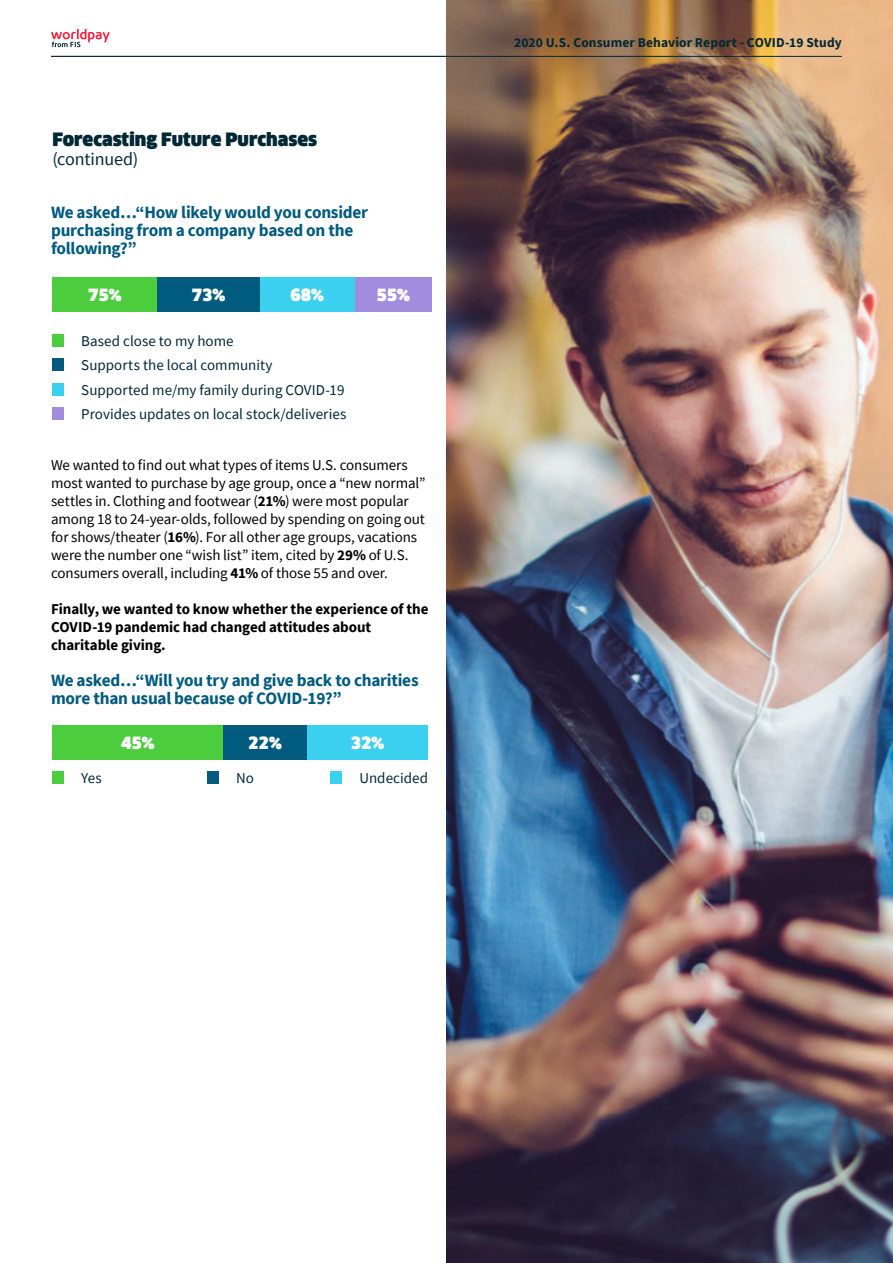
<style>
.page{position:relative;width:893px;height:1263px;background:#fff}
.page>*{position:absolute;margin:0;border:0;box-sizing:border-box;transform-origin:0 0}
.t1{font:900 18px "Clan Offc Pro";color:#012834}
.t2{font:18px "Source Sans Pro";letter-spacing:-.005em;color:#012834}
.t3{font:700 17.25px/18px "Source Sans Pro";letter-spacing:-.015em;color:#015b7e}
.t4{font:900 16.5px "Clan Offc Pro";color:#fff}
.t5{font:15px/18px "Source Sans Pro";letter-spacing:-.01em;color:#000}
.t6{font:15px/24.5px "Source Sans Pro";color:#012834}
.t7{font:700 15px/18px "Source Sans Pro";letter-spacing:-.005em;color:#000}
.t8{font:700 13.5px "Source Sans Pro";letter-spacing:.01em;color:#012834}
.s1{font-weight:700}
</style>
<div class="page">
<svg style="left:51px;top:29px;width:59px;height:18px"></svg>
<div style="left:52px;top:334px;width:12px;height:12px;background:#4bcd3e"></div>
<div style="left:52px;top:359px;width:12px;height:12px;background:#015b7e"></div>
<div style="left:52px;top:383px;width:12px;height:12px;background:#3bcff0"></div>
<div style="left:52px;top:408px;width:12px;height:12px;background:#a18cde"></div>
<div style="left:355px;top:277px;width:77px;height:35px;background:#a18cde"></div>
<div style="left:260px;top:277px;width:95px;height:35px;background:#3bcff0"></div>
<div style="left:157px;top:277px;width:103px;height:35px;background:#015b7e"></div>
<div style="left:52px;top:277px;width:105px;height:35px;background:#4bcd3e"></div>
<div style="left:52px;top:771px;width:12px;height:13px;background:#4bcd3e"></div>
<div style="left:207px;top:771px;width:12px;height:13px;background:#015b7e"></div>
<div style="left:331px;top:771px;width:11px;height:13px;background:#3bcff0"></div>
<div style="left:307px;top:726px;width:121px;height:34px;background:#3bcff0"></div>
<div style="left:223px;top:726px;width:84px;height:34px;background:#015b7e"></div>
<div style="left:52px;top:726px;width:171px;height:34px;background:#4bcd3e"></div>
<img style="left:446px;top:0;width:447px;height:1263px">
<hr style="left:51px;top:56px;width:791px;height:1px;background:#012834">
<p class="t1" style="left:52px;top:128px;width:266px">Forecasting Future Purchases</p>
<p class="t2" style="left:52px;top:148px;width:87px">(continued)</p>
<p class="t3" style="left:51px;top:203px;width:319px">We asked…“How likely would you consider purchasing from a company based on the following?”</p>
<p class="t4" style="left:88px;top:286px;width:35px">75%</p>
<p class="t4" style="left:192px;top:286px;width:35px">73%</p>
<p class="t4" style="left:290px;top:286px;width:35px">68%</p>
<p class="t4" style="left:376px;top:286px;width:35px">55%</p>
<p class="t6" style="left:81px;top:329px;width:267px">Based close to my home<br>Supports the local community<br>Supported me/my family during COVID-19<br>Provides updates on local stock/deliveries</p>
<p class="t5" style="left:51px;top:455px;width:376px">We wanted to find out what types of items U.S. consumers most wanted to purchase by age group, once a “new normal” settles in. Clothing and footwear (<span class="s1">21%</span>) were most popular among 18 to 24-year-olds, followed by spending on going out for shows/theater (<span class="s1">16%</span>). For all other age groups, vacations were the number one “wish list” item, cited by <span class="s1">29%</span> of U.S. consumers overall, including <span class="s1">41%</span> of those 55 and over.</p>
<p class="t7" style="left:51px;top:599px;width:379px">Finally, we wanted to know whether the experience of the<br>COVID-19 pandemic had changed attitudes about charitable giving.</p>
<p class="t3" style="left:51px;top:671px;width:369px">We asked…“Will you try and give back to charities more than usual because of COVID-19?”</p>
<p class="t4" style="left:121px;top:733px;width:35px">45%</p>
<p class="t4" style="left:248px;top:733px;width:35px">22%</p>
<p class="t4" style="left:351px;top:733px;width:35px">32%</p>
<p class="t6" style="left:81px;top:765px;width:22px">Yes</p>
<p class="t6" style="left:236px;top:765px;width:19px">No</p>
<p class="t6" style="left:359px;top:765px;width:70px">Undecided</p>
<p class="t8" style="left:514px;top:33px;width:329px">2020 U.S. Consumer Behavior Report - COVID-19 Study</p>
</div>
